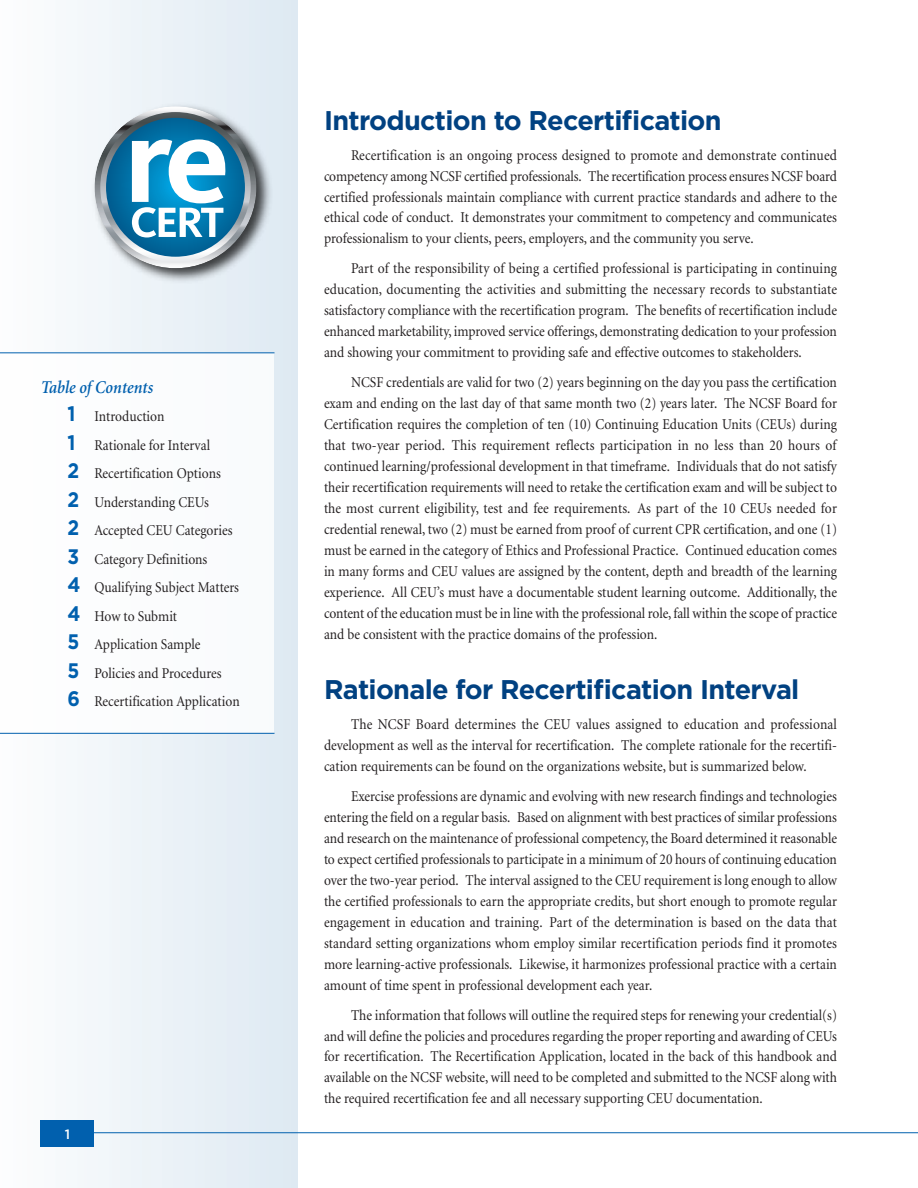
<style>
.page{position:relative;width:918px;height:1188px;background:#fff}
.page>*{position:absolute;margin:0;border:0;box-sizing:border-box;transform-origin:0 0}
.t1{font:700 27px "Gotham";letter-spacing:-.025em;color:#014181}
.t2{font:italic 600 18px "Minion";color:#0160ae;scale:.9 1}
.t3{font:15px/21px "Minion";color:#231f20;text-align:justify;scale:.9 1}
.t4{font:500 13.5px "Gotham";color:#fff}
.s1{font-family:"Gotham";font-weight:700;font-size:21px;color:#0160ae}
</style>
<div class="page">
<div style="left:0;top:0;width:297px;height:1188px;background:linear-gradient(to right,#fdfdfe,#dee9f2)"></div>
<div style="left:0;top:353px;width:274px;height:380px;background:#fff"></div>
<hr style="left:68px;top:1132px;width:850px;height:1px;background:#0160ae">
<div style="left:40px;top:1120px;width:54px;height:28px;background:#0160ae"></div>
<img style="left:88px;top:99px;width:188px;height:188px">
<svg style="left:94px;top:106px;width:162px;height:162px;background:#a6a9ac"></svg>
<svg style="left:100px;top:112px;width:151px;height:151px;background:#999fa3"></svg>
<svg style="left:106px;top:118px;width:139px;height:139px;background:#02689c"></svg>
<svg style="left:132px;top:139px;width:95px;height:99px"></svg>
<hr style="left:0;top:352px;width:274px;height:1px;background:#0160ae">
<hr style="left:0;top:733px;width:274px;height:1px;background:#0160ae">
<p class="t2" style="left:41px;top:380px;width:126px">Table of Contents</p>
<p class="t3" style="left:68px;top:403px;width:193px;line-height:28.5px;text-align:left"><span class="s1">1</span> Introduction<br><span class="s1">1</span> Rationale for Interval<br><span class="s1">2</span> Recertification Options<br><span class="s1">2</span> Understanding CEUs<br><span class="s1">2</span> Accepted CEU Categories<br><span class="s1">3</span> Category Definitions<br><span class="s1">4</span> Qualifying Subject Matters<br><span class="s1">4</span> How to Submit<br><span class="s1">5</span> Application Sample<br><span class="s1">5</span> Policies and Procedures<br><span class="s1">6</span> Recertification Application</p>
<p class="t4" style="left:65px;top:1126px;width:7px">1</p>
<h1 class="t1" style="left:324px;top:111px;width:399px">Introduction to Recertification</h1>
<p class="t3" style="left:324px;top:145px;width:572px;text-indent:27px">Recertification is an ongoing process designed to promote and demonstrate continued competency among NCSF certified professionals. The recertification process ensures NCSF board certified professionals maintain compliance with current practice standards and adhere to the ethical code of conduct. It demonstrates your commitment to competency and communicates professionalism to your clients, peers, employers, and the community you serve.</p>
<p class="t3" style="left:324px;top:259px;width:572px;text-indent:27px">Part of the responsibility of being a certified professional is participating in continuing education, documenting the activities and submitting the necessary records to substantiate satisfactory compliance with the recertification program. The benefits of recertification include enhanced marketability, improved service offerings, demonstrating dedication to your profession and showing your commitment to providing safe and effective outcomes to stakeholders.</p>
<p class="t3" style="left:324px;top:373px;width:572px;text-indent:27px">NCSF credentials are valid for two (2) years beginning on the day you pass the certification exam and ending on the last day of that same month two (2) years later. The NCSF Board for Certification requires the completion of ten (10) Continuing Education Units (CEUs) during that two-year period. This requirement reflects participation in no less than 20 hours of continued learning/professional development in that timeframe. Individuals that do not satisfy their recertification requirements will need to retake the certification exam and will be subject to the most current eligibility, test and fee requirements. As part of the 10 CEUs needed for credential renewal, two (2) must be earned from proof of current CPR certification, and one (1) must be earned in the category of Ethics and Professional Practice. Continued education comes in many forms and CEU values are assigned by the content, depth and breadth of the learning experience. All CEU’s must have a documentable student learning outcome. Additionally, the content of the education must be in line with the professional role, fall within the scope of practice and be consistent with the practice domains of the profession.</p>
<h1 class="t1" style="left:324px;top:680px;width:477px">Rationale for Recertification Interval</h1>
<p class="t3" style="left:324px;top:715px;width:572px;text-indent:27px">The NCSF Board determines the CEU values assigned to education and professional development as well as the interval for recertification. The complete rationale for the recertifi&shy;cation requirements can be found on the organizations website, but is summarized below.</p>
<p class="t3" style="left:324px;top:787px;width:572px;text-indent:27px">Exercise professions are dynamic and evolving with new research findings and technologies entering the field on a regular basis. Based on alignment with best practices of similar professions and research on the maintenance of professional competency, the Board determined it reasonable to expect certified professionals to participate in a minimum of 20 hours of continuing education over the two-year period. The interval assigned to the CEU requirement is long enough to allow the certified professionals to earn the appropriate credits, but short enough to promote regular engagement in education and training. Part of the determination is based on the data that standard setting organizations whom employ similar recertification periods find it promotes more learning-active professionals. Likewise, it harmonizes professional practice with a certain amount of time spent in professional development each year.</p>
<p class="t3" style="left:324px;top:1005px;width:572px;text-indent:27px">The information that follows will outline the required steps for renewing your credential(s) and will define the policies and procedures regarding the proper reporting and awarding of CEUs for recertification. The Recertification Application, located in the back of this handbook and available on the NCSF website, will need to be completed and submitted to the NCSF along with the required recertification fee and all necessary supporting CEU documentation.</p>
</div>
